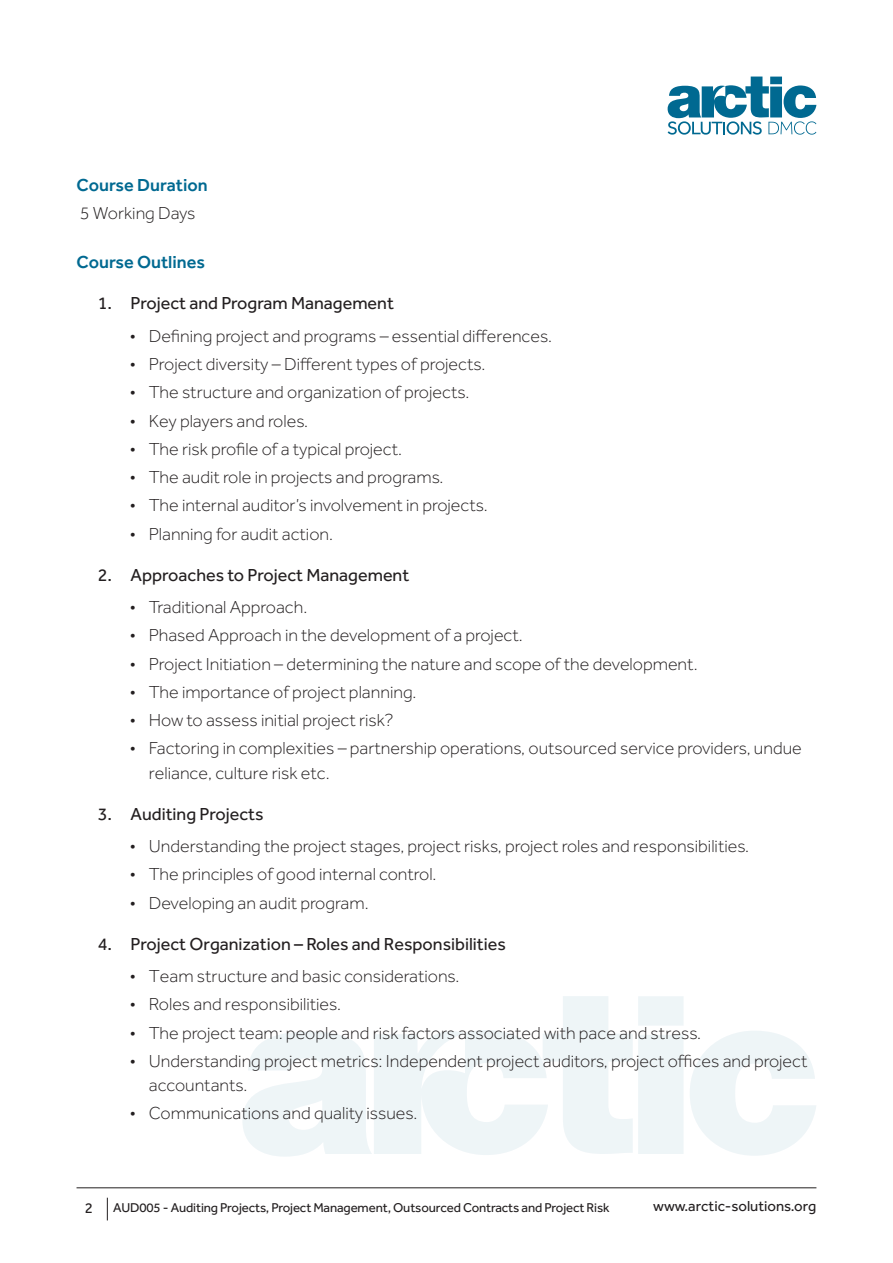
<style>
.page{position:relative;width:893px;height:1263px;background:#fff}
.page>*{position:absolute;margin:0;border:0;box-sizing:border-box;transform-origin:0 0}
.Normal_-_Course_Outl{font:300 18px/24px "Effra";color:#231f20}
.t1{font:18px "Effra";color:#231f20}
.Heading_-_Course_Out{font:500 18px "Effra";color:#006991}
.t2{font:15px "Effra";color:#231f20}
.t3{font:13.2px "Effra";letter-spacing:-.01em;color:#231f20}
</style>
<div class="page">
<hr style="left:77px;top:1187px;width:739px;height:1px;background:#231f20">
<svg style="left:107px;top:1198px;width:1px;height:22px"></svg>
<svg style="left:668px;top:77px;width:148px;height:58px"></svg>
<svg style="left:690px;top:1031px;width:126px;height:125px"></svg>
<svg style="left:243px;top:996px;width:440px;height:161px"></svg>
<p class="Heading_-_Course_Out" style="left:77px;top:174px;width:133px">Course Duration</p>
<p class="Normal_-_Course_Outl" style="left:80px;top:201px;width:117px">5 Working Days</p>
<p class="Heading_-_Course_Out" style="left:77px;top:252px;width:130px">Course Outlines</p>
<p class="t1" style="left:98px;top:293px;width:298px">1. Project and Program Management</p>
<p class="Normal_-_Course_Outl" style="left:130px;top:324px;width:423px">• Defining project and programs – essential differences.</p>
<p class="Normal_-_Course_Outl" style="left:130px;top:352px;width:357px">• Project diversity – Different types of projects.</p>
<p class="Normal_-_Course_Outl" style="left:130px;top:380px;width:341px">• The structure and organization of projects.</p>
<p class="Normal_-_Course_Outl" style="left:130px;top:409px;width:180px">• Key players and roles.</p>
<p class="Normal_-_Course_Outl" style="left:130px;top:437px;width:274px">• The risk profile of a typical project.</p>
<p class="Normal_-_Course_Outl" style="left:130px;top:465px;width:315px">• The audit role in projects and programs.</p>
<p class="Normal_-_Course_Outl" style="left:130px;top:493px;width:359px">• The internal auditor’s involvement in projects.</p>
<p class="Normal_-_Course_Outl" style="left:130px;top:522px;width:205px">• Planning for audit action.</p>
<p class="t1" style="left:98px;top:564px;width:313px">2. Approaches to Project Management</p>
<p class="Normal_-_Course_Outl" style="left:130px;top:595px;width:179px">• Traditional Approach.</p>
<p class="Normal_-_Course_Outl" style="left:130px;top:623px;width:394px">• Phased Approach in the development of a project.</p>
<p class="Normal_-_Course_Outl" style="left:130px;top:652px;width:569px">• Project Initiation – determining the nature and scope of the development.</p>
<p class="Normal_-_Course_Outl" style="left:130px;top:680px;width:288px">• The importance of project planning.</p>
<p class="Normal_-_Course_Outl" style="left:130px;top:708px;width:265px">• How to assess initial project risk?</p>
<p class="Normal_-_Course_Outl" style="left:149px;top:736px;width:654px;text-indent:-19px">• Factoring in complexities – partnership operations, outsourced service providers, undue reliance, culture risk etc.</p>
<p class="t1" style="left:98px;top:803px;width:167px">3. Auditing Projects</p>
<p class="Normal_-_Course_Outl" style="left:130px;top:834px;width:621px">• Understanding the project stages, project risks, project roles and responsibilities.</p>
<p class="Normal_-_Course_Outl" style="left:130px;top:862px;width:308px">• The principles of good internal control.</p>
<p class="Normal_-_Course_Outl" style="left:130px;top:890px;width:240px">• Developing an audit program.</p>
<p class="t1" style="left:98px;top:933px;width:410px">4. Project Organization – Roles and Responsibilities</p>
<p class="Normal_-_Course_Outl" style="left:130px;top:964px;width:331px">• Team structure and basic considerations.</p>
<p class="Normal_-_Course_Outl" style="left:130px;top:992px;width:213px">• Roles and responsibilities.</p>
<p class="Normal_-_Course_Outl" style="left:130px;top:1020px;width:573px">• The project team: people and risk factors associated with pace and stress.</p>
<p class="Normal_-_Course_Outl" style="left:149px;top:1049px;width:660px;text-indent:-19px">• Understanding project metrics: Independent project auditors, project offices and project accountants.</p>
<p class="Normal_-_Course_Outl" style="left:130px;top:1101px;width:289px">• Communications and quality issues.</p>
<p class="t2" style="left:85px;top:1199px;width:10px">2</p>
<p class="t3" style="left:113px;top:1200px;width:498px">AUD005 - Auditing Projects, Project Management, Outsourced Contracts and Project Risk</p>
<p class="t2" style="left:653px;top:1198px;width:165px">www.arctic-solutions.org</p>
</div>
